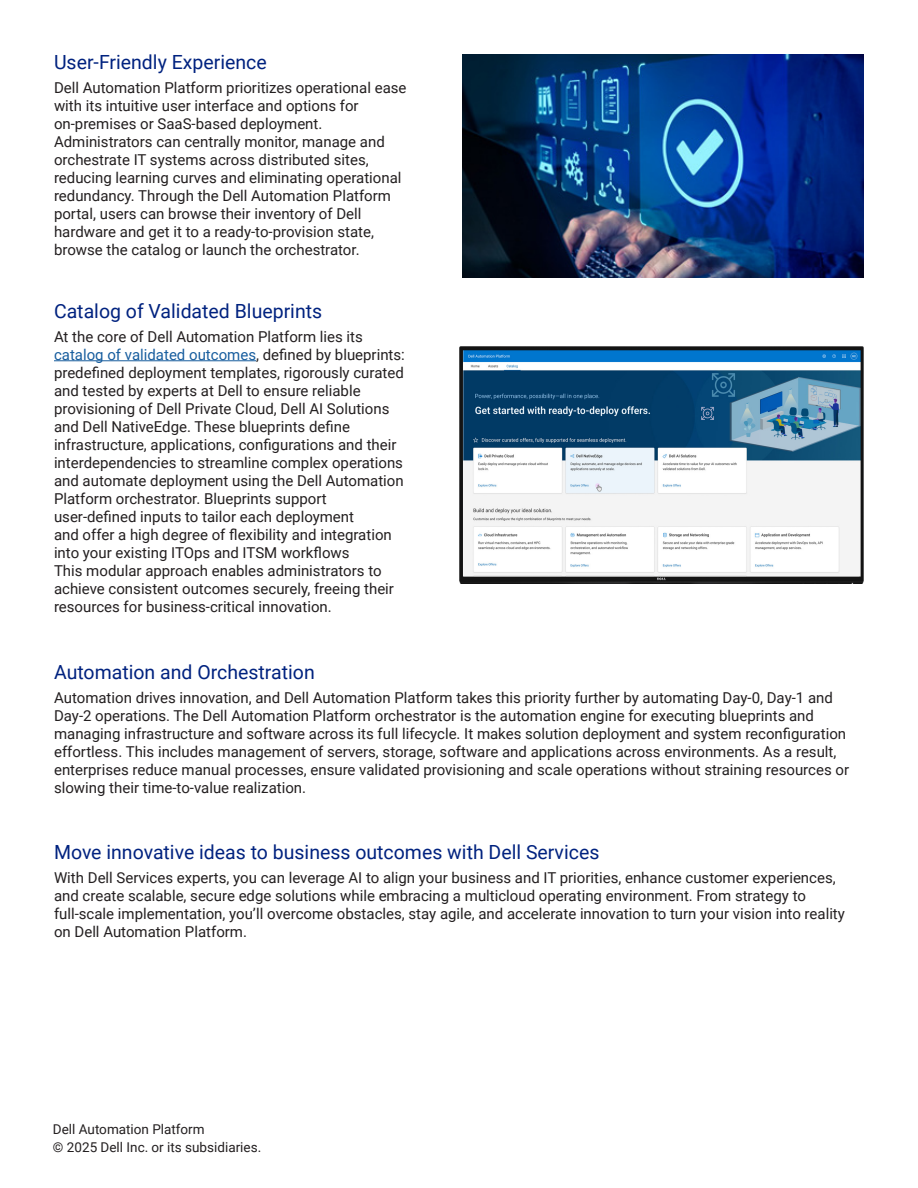
<style>
.page{position:relative;width:918px;height:1188px;background:#fff}
.page>*{position:absolute;margin:0;border:0;box-sizing:border-box;transform-origin:0 0}
.Paragraph_Style_11{font:19.5px "Roboto";color:#00227f}
.Paragraph_Style_12{font:15px/18px "Roboto";color:#231f20}
.t1{font:13.5px "Roboto";color:#231f20}
.s1{color:#175d9e}
</style>
<div class="page">
<hr style="left:54px;top:360px;width:202px;height:1px;background:#175d9e">
<img style="left:459px;top:347px;width:405px;height:237px">
<img style="left:462px;top:54px;width:401px;height:224px">
<p class="Paragraph_Style_11" style="left:54px;top:48px;width:214px">User-Friendly Experience</p>
<p class="Paragraph_Style_12" style="left:54px;top:78px;width:354px">Dell Automation Platform prioritizes operational ease with its intuitive user interface and options for on-premises or SaaS-based deployment.<br>Administrators can centrally monitor, manage and orchestrate IT systems across distributed sites, reducing learning curves and eliminating operational redundancy. Through the Dell Automation Platform portal, users can browse their inventory of Dell hardware and get it to a ready-to-provision state, browse the catalog or launch the orchestrator.</p>
<p class="Paragraph_Style_11" style="left:54px;top:297px;width:270px">Catalog of Validated Blueprints</p>
<p class="Paragraph_Style_12" style="left:54px;top:327px;width:352px">At the core of Dell Automation Platform lies its <span class="s1">catalog of validated outcomes</span>, defined by blueprints: predefined deployment templates, rigorously curated and tested by experts at Dell to ensure reliable provisioning of Dell Private Cloud, Dell AI Solutions and Dell NativeEdge. These blueprints define infrastructure, applications, configurations and their interdependencies to streamline complex operations and automate deployment using the Dell Automation Platform orchestrator. Blueprints support user-defined inputs to tailor each deployment<br>and offer a high degree of flexibility and integration into your existing ITOps and ITSM workflows<br>This modular approach enables administrators to achieve consistent outcomes securely, freeing their resources for business-critical innovation.</p>
<p class="Paragraph_Style_11" style="left:54px;top:659px;width:262px">Automation and Orchestration</p>
<p class="Paragraph_Style_12" style="left:54px;top:688px;width:797px">Automation drives innovation, and Dell Automation Platform takes this priority further by automating Day-0, Day-1 and Day-2 operations. The Dell Automation Platform orchestrator is the automation engine for executing blueprints and managing infrastructure and software across its full lifecycle. It makes solution deployment and system reconfiguration effortless. This includes management of servers, storage, software and applications across environments. As a result, enterprises reduce manual processes, ensure validated provisioning and scale operations without straining resources or slowing their time-to-value realization.</p>
<p class="Paragraph_Style_11" style="left:54px;top:839px;width:547px">Move innovative ideas to business outcomes with Dell Services</p>
<p class="Paragraph_Style_12" style="left:54px;top:868px;width:792px">With Dell Services experts, you can leverage AI to align your business and IT priorities, enhance customer experiences, and create scalable, secure edge solutions while embracing a multicloud operating environment. From strategy to full-scale implementation, you’ll overcome obstacles, stay agile, and accelerate innovation to turn your vision into reality on Dell Automation Platform.</p>
<p class="t1" style="left:53px;top:1120px;width:153px">Dell Automation Platform</p>
<p class="t1" style="left:53px;top:1138px;width:210px">© 2025 Dell Inc. or its subsidiaries.</p>
</div>
